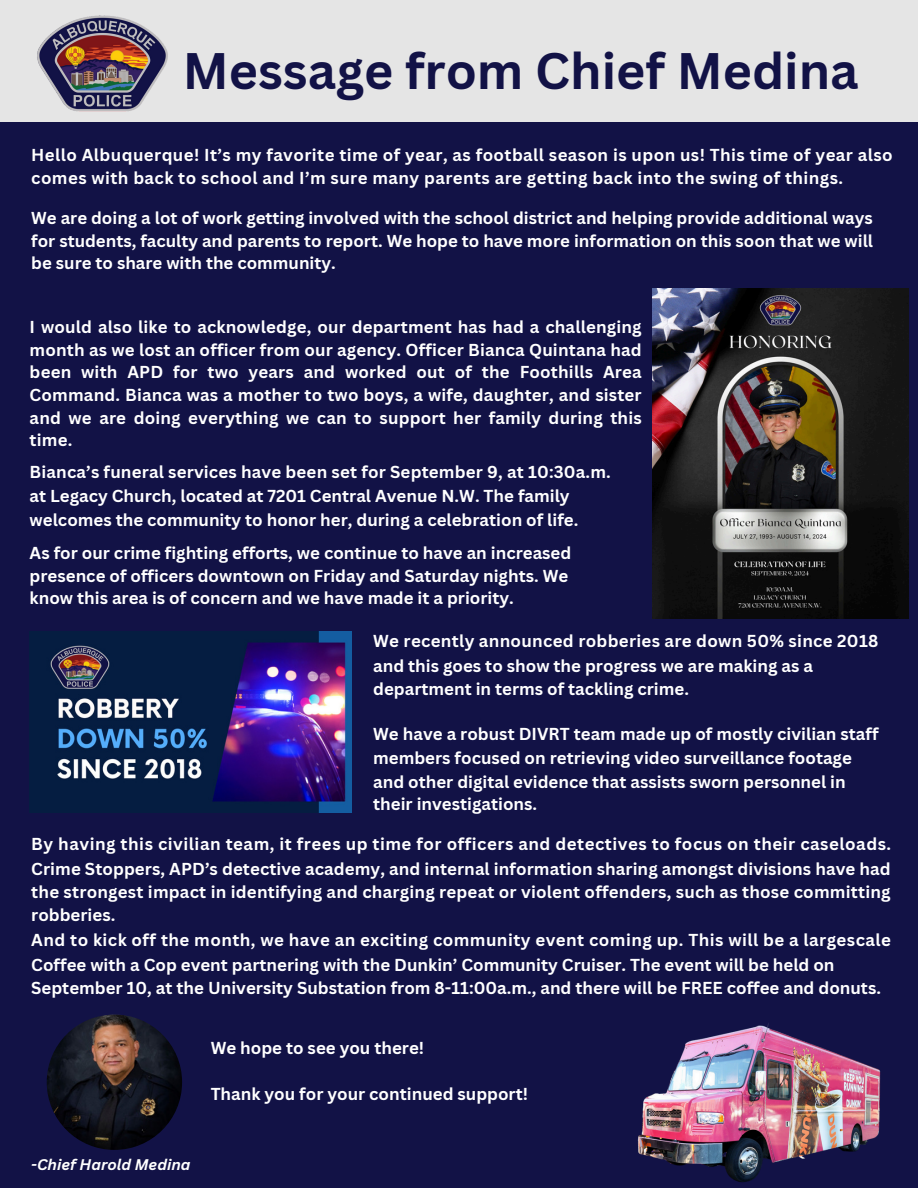
<style>
.page{position:relative;width:918px;height:1188px;background:#121246}
.page>*{position:absolute;margin:0;border:0;box-sizing:border-box;transform-origin:0 0}
.t1{font:700 49.95px "Canva Sans";color:#121246}
.t2{font:700 16.8px/22.6px "Canva Sans";color:#fff}
.t3{font:700 16.8px/22.6px "Canva Sans";letter-spacing:.025em;color:#fff}
.t4{font:italic 700 15px "Canva Sans";color:#fff}
</style>
<div class="page">
<div style="left:0;top:0;width:918px;height:122px;background:#e5e5e5"></div>
<img style="left:37px;top:15px;width:131px;height:97px">
<img style="left:47px;top:1015px;width:135px;height:135px;border-radius:50%">
<img style="left:653px;top:288px;width:255px;height:330px">
<img style="left:30px;top:632px;width:321px;height:181px">
<img style="left:637px;top:1023px;width:244px;height:160px">
<h2 class="t1" style="left:183px;top:36px;width:677px">Message from Chief Medina</h2>
<p class="t3" style="left:31px;top:143px;width:863px">Hello Albuquerque! It’s my favorite time of year, as football season is upon us! This time of year also comes with back to school and I’m sure many parents are getting back into the swing of things.</p>
<p class="t2" style="left:31px;top:207px;width:843px;text-align:justify">We are doing a lot of work getting involved with the school district and helping provide additional ways for students, faculty and parents to report. We hope to have more information on this soon that we will be sure to share with the community.</p>
<h2 class="t2" style="left:30px;top:315px;width:614px;text-align:justify">I would also like to acknowledge, our department has had a challenging month as we lost an officer from our agency. Officer Bianca Quintana had been with APD for two years and worked out of the Foothills Area Command. Bianca was a mother to two boys, a wife, daughter, and sister and we are doing everything we can to support her family during this time.</h2>
<p class="t2" style="left:30px;top:459px;width:583px;line-height:24.8px">Bianca’s funeral services have been set for September 9, at 10:30a.m. at Legacy Church, located at 7201 Central Avenue N.W. The family</p>
<p class="t2" style="left:30px;top:503px;width:550px;line-height:33px">welcomes the community to honor her, during a celebration of life.<br>As for our crime fighting efforts, we continue to have an increased</p>
<p class="t2" style="left:30px;top:564px;width:540px">presence of officers downtown on Friday and Saturday nights. We know this area is of concern and we have made it a priority.</p>
<h2 class="t2" style="left:373px;top:628px;width:507px;line-height:24.8px">We recently announced robberies are down 50% since 2018 and this goes to show the progress we are making as a</h2>
<h2 class="t2" style="left:373px;top:677px;width:317px">department in terms of tackling crime.</h2>
<h2 class="t2" style="left:373px;top:721px;width:507px;line-height:24.8px">We have a robust DIVRT team made up of mostly civilian staff members focused on retrieving video surveillance footage</h2>
<h2 class="t2" style="left:373px;top:770px;width:474px">and other digital evidence that assists sworn personnel in their investigations.</h2>
<p class="t2" style="left:31px;top:832px;width:861px;line-height:24.8px">By having this civilian team, it frees up time for officers and detectives to focus on their caseloads.<br>Crime Stoppers, APD’s detective academy, and internal information sharing amongst divisions have had</p>
<p class="t2" style="left:31px;top:881px;width:861px">the strongest impact in identifying and charging repeat or violent offenders, such as those committing robberies.</p>
<p class="t2" style="left:31px;top:927px;width:861px;line-height:24.8px">And to kick off the month, we have an exciting community event coming up. This will be a largescale<br>Coffee with a Cop event partnering with the Dunkin’ Community Cruiser. The event will be held on</p>
<p class="t2" style="left:31px;top:976px;width:851px">September 10, at the University Substation from 8-11:00a.m., and there will be FREE coffee and donuts.</p>
<h2 class="t2" style="left:211px;top:1036px;width:215px">We hope to see you there!</h2>
<h2 class="t2" style="left:211px;top:1082px;width:319px">Thank you for your continued support!</h2>
<p class="t4" style="left:31px;top:1154px;width:161px">-Chief Harold Medina</p>
</div>
